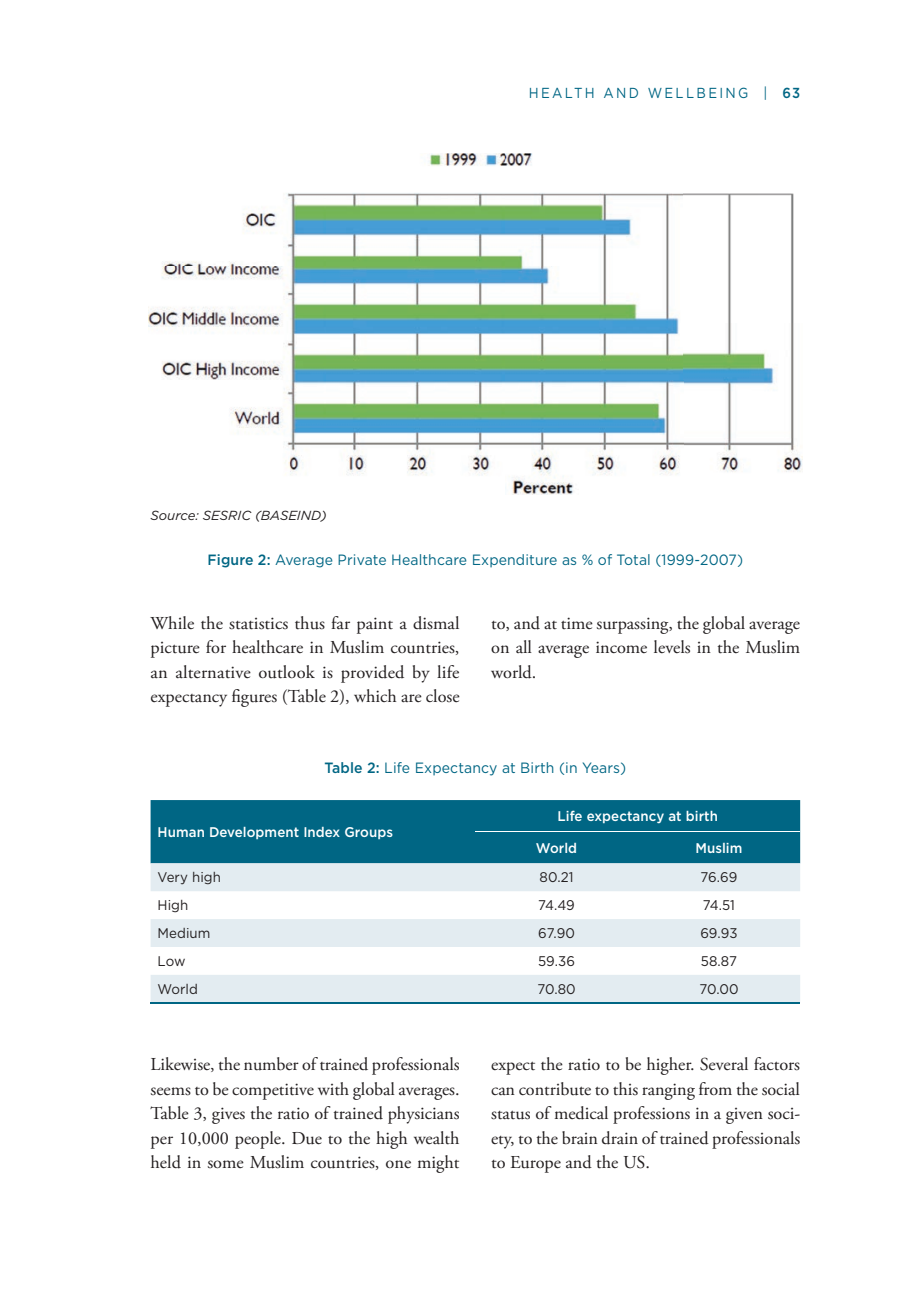
<style>
.page{position:relative;width:914px;height:1292px;background:#fff}
.page>*{position:absolute;margin:0;border:0;box-sizing:border-box;transform-origin:0 0}
.t1{font:18.2px/24.5px "Adobe Garamond Pro";color:#231f20;text-align:justify}
.t2{font:14.88px "Gotham";letter-spacing:.01em;color:#006684;scale:.94 1}
.t3{font:14.53px "Gotham";letter-spacing:.18em;color:#006684;scale:.9 1}
.t4{font:14px "Gotham";letter-spacing:.005em;color:#231f20;scale:.95 1}
.t5{font:500 14px "Gotham";letter-spacing:.005em;color:#fff;scale:.95 1}
.t6{font:italic 13.12px "Gotham";color:#231f20}
.s1{font-weight:500}
</style>
<div class="page">
<img style="left:149px;top:153px;width:653px;height:342px">
<div style="left:150px;top:800px;width:650px;height:63px;background:#006684"></div>
<svg style="left:150px;top:863px;width:650px;height:139px;fill:#e3ecf1"></svg>
<hr style="left:475px;top:831px;width:162px;height:1px;background:#fff">
<hr style="left:637px;top:831px;width:163px;height:1px;background:#fff">
<hr style="left:150px;top:1002px;width:325px;height:1px;background:#006684">
<hr style="left:475px;top:1002px;width:162px;height:1px;background:#006684">
<hr style="left:637px;top:1002px;width:163px;height:1px;background:#006684">
<p class="t3" style="left:529px;top:84px;width:303px">HEALTH AND WELLBEING | <span class="s1">63</span></p>
<p class="t6" style="left:150px;top:508px;width:178px">Source: SESRIC (BASEIND)</p>
<p class="t2" style="left:207px;top:551px;width:571px"><span class="s1">Figure 2:</span> Average Private Healthcare Expenditure as % of Total (1999-2007)</p>
<p class="t1" style="left:150px;top:611px;width:310px">While the statistics thus far paint a dismal picture for healthcare in Muslim countries, an alternative outlook is provided by life expectancy gures (Table 2), which are close</p>
<p class="t1" style="left:491px;top:611px;width:311px">to, and at time surpassing, the global average on all average income levels in the Muslim world.</p>
<p class="t2" style="left:324px;top:759px;width:322px"><span class="s1">Table 2:</span> Life Expectancy at Birth (in Years)</p>
<p class="t5" style="left:158px;top:824px;width:249px">Human Development Index Groups</p>
<p class="t5" style="left:557px;top:808px;width:170px">Life expectancy at birth</p>
<p class="t5" style="left:536px;top:839px;width:45px">World</p>
<p class="t5" style="left:695px;top:839px;width:51px">Muslim</p>
<p class="t4" style="left:158px;top:869px;width:68px">Very high</p>
<p class="t4" style="left:539px;top:869px;width:37px">80.21</p>
<p class="t4" style="left:700px;top:869px;width:40px">76.69</p>
<p class="t4" style="left:158px;top:897px;width:34px">High</p>
<p class="t4" style="left:538px;top:897px;width:40px">74.49</p>
<p class="t4" style="left:703px;top:897px;width:35px">74.51</p>
<p class="t4" style="left:158px;top:925px;width:57px">Medium</p>
<p class="t4" style="left:538px;top:925px;width:40px">67.90</p>
<p class="t4" style="left:700px;top:925px;width:41px">69.93</p>
<p class="t4" style="left:158px;top:953px;width:31px">Low</p>
<p class="t4" style="left:538px;top:953px;width:40px">59.36</p>
<p class="t4" style="left:700px;top:953px;width:40px">58.87</p>
<p class="t4" style="left:158px;top:981px;width:44px">World</p>
<p class="t4" style="left:537px;top:981px;width:42px">70.80</p>
<p class="t4" style="left:699px;top:981px;width:43px">70.00</p>
<p class="t1" style="left:150px;top:1052px;width:310px">Likewise, the number of trained professionals seems to be competitive with global averages.<br>Table 3, gives the ratio of trained physicians per 10,000 people. Due to the high wealth held in some Muslim countries, one might</p>
<p class="t1" style="left:491px;top:1052px;width:311px">expect the ratio to be higher. Several factors can contribute to this ranging from the social status of medical professions in a given soci&shy;ety, to the brain drain of trained professionals to Europe and the US.</p>
</div>
